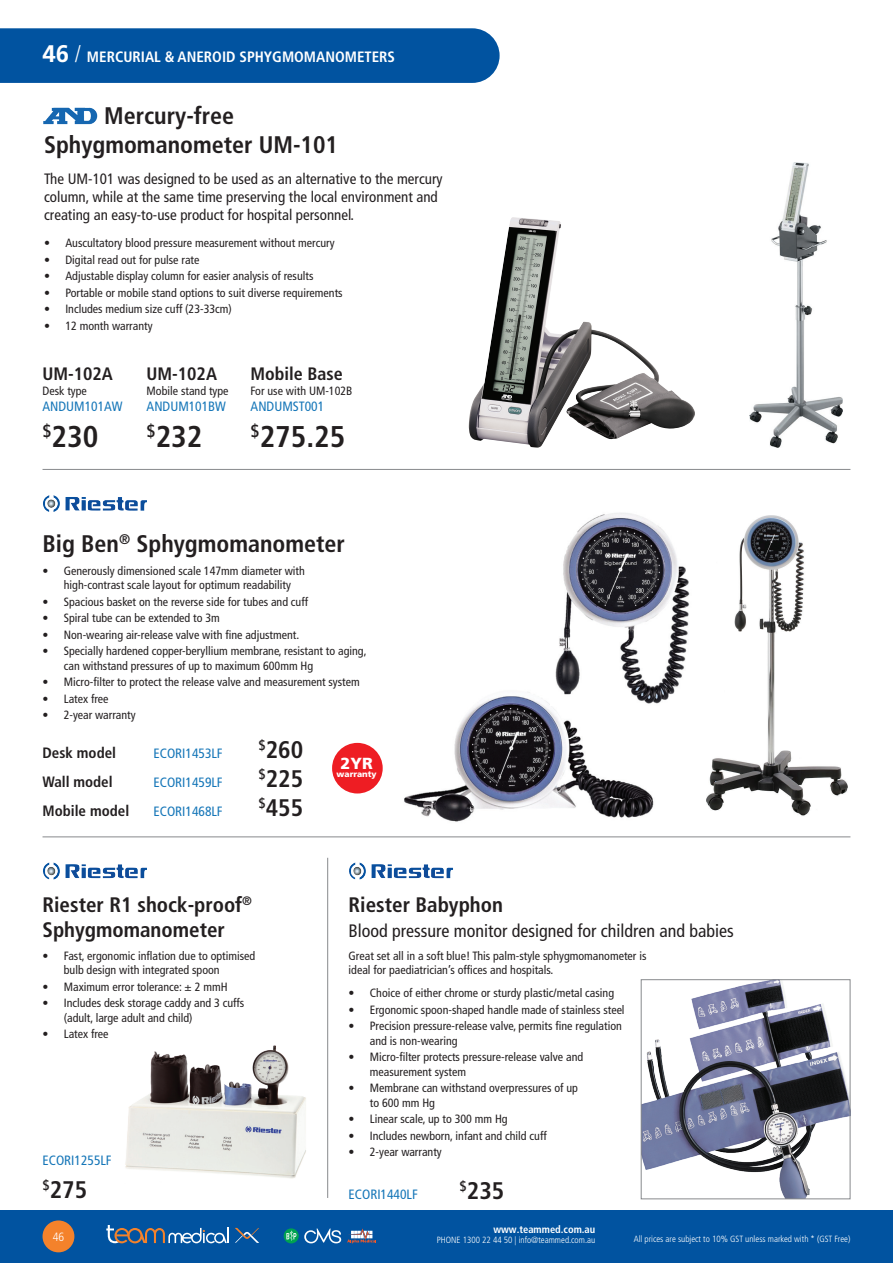
<style>
.page{position:relative;width:893px;height:1263px;background:#fff}
.page>*{position:absolute;margin:0;border:0;box-sizing:border-box;transform-origin:0 0}
.Heading{font:700 condensed 30px "Frutiger LT Pro";color:#231f20}
.Heading-2{font:700 condensed 24px/28.8px "Frutiger LT Pro";color:#231f20}
.Heading-3{font:700 condensed 21px "Frutiger LT Pro";color:#231f20}
.t1{font:condensed 18px "Frutiger LT Pro";color:#231f20}
.Heading-4{font:700 condensed 18px "Frutiger LT Pro";color:#231f20}
.t2{font:900 16.05px "Frutiger LT Pro";color:#fff}
.price_2_break_long_size_tabs{font:condensed 15px/18px "Frutiger LT Pro";color:#231f20}
.t3{font:700 condensed 15px "Frutiger LT Pro";color:#fff}
.t4{font:700 condensed 15px "Frutiger LT Pro";color:#231f20}
.RRP{font:condensed 13.5px "Frutiger LT Pro";color:#1576b8}
.Heading-5{font:condensed 13.5px "Frutiger LT Pro";color:#1576b8}
.price_2_break_long_size_tabs-2{font:condensed 12px/14.4px "Frutiger LT Pro";color:#231f20}
.Heading-6{font:condensed 12px "Frutiger LT Pro";color:#231f20}
.t5{font:300 condensed 12px "Frutiger LT Pro";color:#fff}
.t6{font:700 condensed 10.5px "Frutiger LT Pro";color:#fff}
.t7{font:300 condensed 9px "Frutiger LT Pro";color:#fff}
.t8{font:900 8.4px "Frutiger LT Pro";color:#fff}
.s1{font-stretch:normal;font-size:24px}
.s2{font-weight:300;font-size:24px}
</style>
<div class="page">
<div style="left:0;top:1210px;width:893px;height:53px;background:#0153a0"></div>
<div style="left:0;top:28px;width:500px;height:55px;background:#0153a0"></div>
<div style="left:43px;top:1220px;width:31px;height:32px;background:#f4822b;border-radius:50%"></div>
<svg style="left:106px;top:1225px;width:123px;height:18px"></svg>
<svg style="left:235px;top:1228px;width:24px;height:15px"></svg>
<svg style="left:284px;top:1228px;width:15px;height:15px"></svg>
<svg style="left:286px;top:1231px;width:10px;height:10px"></svg>
<svg style="left:304px;top:1228px;width:37px;height:15px"></svg>
<svg style="left:347px;top:1228px;width:29px;height:15px"></svg>
<hr style="left:43px;top:836px;width:807px;height:1px;background:#87898c">
<img style="left:706px;top:515px;width:141px;height:301px">
<img style="left:404px;top:692px;width:250px;height:130px">
<img style="left:551px;top:513px;width:139px;height:192px">
<div style="left:332px;top:743px;width:51px;height:50px;background:#ee1d23;border-radius:50%"></div>
<img style="left:43px;top:862px;width:104px;height:17px">
<img style="left:349px;top:862px;width:104px;height:17px">
<img style="left:43px;top:495px;width:104px;height:17px">
<img style="left:125px;top:1045px;width:181px;height:134px">
<hr style="left:43px;top:469px;width:807px;height:1px;background:#87898c">
<img style="left:469px;top:221px;width:226px;height:227px">
<img style="left:749px;top:163px;width:93px;height:285px">
<hr style="left:327px;top:858px;width:1px;height:340px;background:#87898c">
<img style="left:43px;top:107px;width:55px;height:18px">
<img style="left:643px;top:981px;width:205px;height:216px">
<div style="left:641px;top:979px;width:209px;height:220px;border:1px solid #87898c"></div>
<p class="t3" style="left:43px;top:48px;width:354px"><span class="s1">46</span> <span class="s2">/</span> MERCURIAL &amp; ANEROID SPHYGMOMANOMETERS</p>
<p class="Heading-2" style="left:44px;top:102px;width:295px;text-indent:60px">Mercury-free<br>Sphygmomanometer UM-101</p>
<p class="price_2_break_long_size_tabs" style="left:44px;top:170px;width:400px">The UM-101 was designed to be used as an alternative to the mercury column, while at the same time preserving the local environment and creating an easy-to-use product for hospital personnel.</p>
<p class="price_2_break_long_size_tabs-2" style="left:44px;top:236px;width:292px">• Auscultatory blood pressure measurement without mercury</p>
<p class="price_2_break_long_size_tabs-2" style="left:44px;top:252px;width:157px">• Digital read out for pulse rate</p>
<p class="price_2_break_long_size_tabs-2" style="left:44px;top:269px;width:271px">• Adjustable display column for easier analysis of results</p>
<p class="price_2_break_long_size_tabs-2" style="left:44px;top:285px;width:300px">• Portable or mobile stand options to suit diverse requirements</p>
<p class="price_2_break_long_size_tabs-2" style="left:44px;top:302px;width:189px">• Includes medium size cuff (23-33cm)</p>
<p class="price_2_break_long_size_tabs-2" style="left:44px;top:318px;width:110px">• 12 month warranty</p>
<p class="Heading-4" style="left:43px;top:363px;width:72px">UM-102A</p>
<p class="Heading-6" style="left:43px;top:383px;width:46px">Desk type</p>
<p class="Heading-5" style="left:43px;top:398px;width:82px">ANDUM101AW</p>
<p class="Heading" style="left:43px;top:419px;width:57px"><sup>$</sup>230</p>
<p class="Heading-4" style="left:147px;top:363px;width:72px">UM-102A</p>
<p class="Heading-6" style="left:147px;top:383px;width:83px">Mobile stand type</p>
<p class="Heading-5" style="left:147px;top:398px;width:81px">ANDUM101BW</p>
<p class="Heading" style="left:147px;top:419px;width:57px"><sup>$</sup>232</p>
<p class="Heading-4" style="left:251px;top:363px;width:94px">Mobile Base</p>
<p class="Heading-6" style="left:251px;top:383px;width:103px">For use with UM-102B</p>
<p class="Heading-5" style="left:251px;top:398px;width:75px">ANDUMST001</p>
<p class="Heading" style="left:251px;top:419px;width:96px"><sup>$</sup>275.25</p>
<p class="Heading-2" style="left:43px;top:529px;width:304px">Big Ben<sup>®</sup> Sphygmomanometer</p>
<p class="price_2_break_long_size_tabs-2" style="left:64px;top:563px;width:243px;text-indent:-21px">• Generously dimensioned scale 147mm diameter with high-contrast scale layout for optimum readability</p>
<p class="price_2_break_long_size_tabs-2" style="left:43px;top:594px;width:267px">• Spacious basket on the reverse side for tubes and cuff</p>
<p class="price_2_break_long_size_tabs-2" style="left:43px;top:611px;width:179px">• Spiral tube can be extended to 3m</p>
<p class="price_2_break_long_size_tabs-2" style="left:43px;top:627px;width:258px">• Non-wearing air-release valve with fine adjustment.</p>
<p class="price_2_break_long_size_tabs-2" style="left:64px;top:644px;width:304px;text-indent:-21px">• Specially hardened copper-beryllium membrane, resistant to aging, can withstand pressures of up to maximum 600mm Hg</p>
<p class="price_2_break_long_size_tabs-2" style="left:43px;top:675px;width:319px">• Micro-filter to protect the release valve and measurement system</p>
<p class="price_2_break_long_size_tabs-2" style="left:43px;top:691px;width:68px">• Latex free</p>
<p class="price_2_break_long_size_tabs-2" style="left:43px;top:708px;width:95px">• 2-year warranty</p>
<p class="t4" style="left:43px;top:744px;width:75px">Desk model</p>
<p class="RRP" style="left:154px;top:745px;width:71px">ECORI1453LF</p>
<p class="Heading-2" style="left:259px;top:735px;width:46px"><sup>$</sup>260</p>
<p class="t4" style="left:43px;top:773px;width:72px">Wall model</p>
<p class="RRP" style="left:154px;top:774px;width:71px">ECORI1459LF</p>
<p class="Heading-2" style="left:259px;top:764px;width:46px"><sup>$</sup>225</p>
<p class="t4" style="left:43px;top:801px;width:88px">Mobile model</p>
<p class="RRP" style="left:154px;top:803px;width:71px">ECORI1468LF</p>
<p class="Heading-2" style="left:259px;top:793px;width:46px"><sup>$</sup>455</p>
<p class="t2" style="left:341px;top:754px;width:34px">2YR</p>
<p class="t8" style="left:337px;top:769px;width:42px">warranty</p>
<p class="Heading-3" style="left:43px;top:892px;width:211px">Riester R1 shock-proof<sup>®</sup></p>
<p class="Heading-3" style="left:43px;top:917px;width:184px">Sphygmomanometer</p>
<p class="price_2_break_long_size_tabs-2" style="left:64px;top:949px;width:193px;text-indent:-21px">• Fast, ergonomic inflation due to optimised bulb design with integrated spoon</p>
<p class="price_2_break_long_size_tabs-2" style="left:43px;top:979px;width:187px">• Maximum error tolerance: ± 2 mmH</p>
<p class="price_2_break_long_size_tabs-2" style="left:64px;top:996px;width:182px;text-indent:-21px">• Includes desk storage caddy and 3 cuffs (adult, large adult and child)</p>
<p class="price_2_break_long_size_tabs-2" style="left:43px;top:1027px;width:68px">• Latex free</p>
<p class="Heading-3" style="left:349px;top:892px;width:156px">Riester Babyphon</p>
<p class="t1" style="left:349px;top:920px;width:387px">Blood pressure monitor designed for children and babies</p>
<p class="price_2_break_long_size_tabs-2" style="left:349px;top:949px;width:299px">Great set all in a soft blue! This palm-style sphygmomanometer is ideal for paediatrician’s offices and hospitals.</p>
<p class="price_2_break_long_size_tabs-2" style="left:349px;top:986px;width:267px">• Choice of either chrome or sturdy plastic/metal casing</p>
<p class="price_2_break_long_size_tabs-2" style="left:349px;top:1002px;width:278px">• Ergonomic spoon-shaped handle made of stainless steel</p>
<p class="price_2_break_long_size_tabs-2" style="left:370px;top:1019px;width:254px;text-indent:-21px">• Precision pressure-release valve, permits fine regulation and is non-wearing</p>
<p class="price_2_break_long_size_tabs-2" style="left:370px;top:1050px;width:215px;text-indent:-21px">• Micro-filter protects pressure-release valve and measurement system</p>
<p class="price_2_break_long_size_tabs-2" style="left:370px;top:1081px;width:210px;text-indent:-21px">• Membrane can withstand overpressures of up to 600 mm Hg</p>
<p class="price_2_break_long_size_tabs-2" style="left:349px;top:1112px;width:161px">• Linear scale, up to 300 mm Hg</p>
<p class="price_2_break_long_size_tabs-2" style="left:349px;top:1128px;width:200px">• Includes newborn, infant and child cuff</p>
<p class="price_2_break_long_size_tabs-2" style="left:349px;top:1145px;width:95px">• 2-year warranty</p>
<p class="RRP" style="left:43px;top:1152px;width:71px">ECORI1255LF</p>
<p class="Heading-2" style="left:43px;top:1175px;width:46px"><sup>$</sup>275</p>
<p class="RRP" style="left:349px;top:1187px;width:71px">ECORI1440LF</p>
<p class="Heading-2" style="left:460px;top:1176px;width:46px"><sup>$</sup>235</p>
<p class="t6" style="left:493px;top:1223px;width:103px">www.teammed.com.au</p>
<p class="t7" style="left:437px;top:1235px;width:160px">PHONE 1300 22 44 50 | info@teammed.com.au</p>
<p class="t5" style="left:53px;top:1230px;width:13px">46</p>
<p class="t7" style="left:634px;top:1233px;width:218px">All prices are subject to 10% GST unless marked with * (GST Free)</p>
</div>
